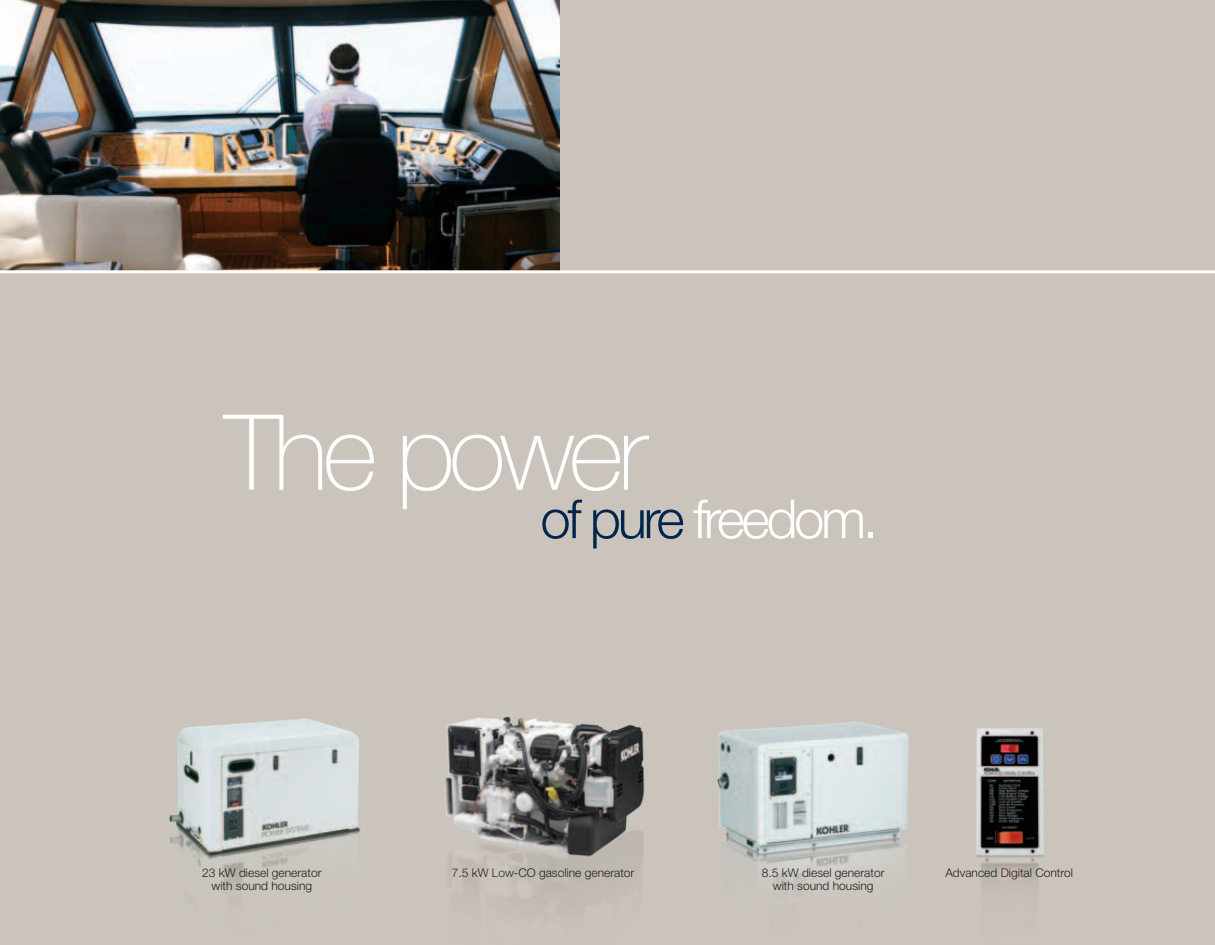
<style>
.page{position:relative;width:1215px;height:945px;background:#cac4bc}
.page>*{position:absolute;margin:0;border:0;box-sizing:border-box;transform-origin:0 0}
.t1{font:100 105px "Helvetica Neue";letter-spacing:-.05em;color:#fff}
.t2{font:300 54px "Helvetica Neue";letter-spacing:-.06em;color:#fff}
.t3{font:300 12px/13.5px "Helvetica Neue";color:#231f20;text-align:center}
.s1{color:#00254c}
</style>
<div class="page">
<img style="left:0;top:0;width:560px;height:270px">
<hr style="left:0;top:270px;width:1215px;height:3px;background:#fff">
<img style="left:976px;top:728px;width:68px;height:156px">
<img style="left:169px;top:718px;width:192px;height:172px">
<img style="left:445px;top:718px;width:200px;height:186px">
<img style="left:717px;top:721px;width:192px;height:166px">
<h1 class="t1" style="left:224px;top:392px;width:425px">The power</h1>
<h2 class="t2" style="left:541px;top:486px;width:339px"><span class="s1">of pure</span> freedom.</h2>
<p class="t3" style="left:202px;top:866px;width:121px">23 kW diesel generator</p>
<p class="t3" style="left:452px;top:866px;width:184px">7.5 kW Low-CO gasoline generator</p>
<p class="t3" style="left:945px;top:866px;width:129px">Advanced Digital Control</p>
<p class="t3" style="left:212px;top:879px;width:102px">with sound housing</p>
<p class="t3" style="left:762px;top:866px;width:124px">8.5 kW diesel generator with sound housing</p>
</div>
